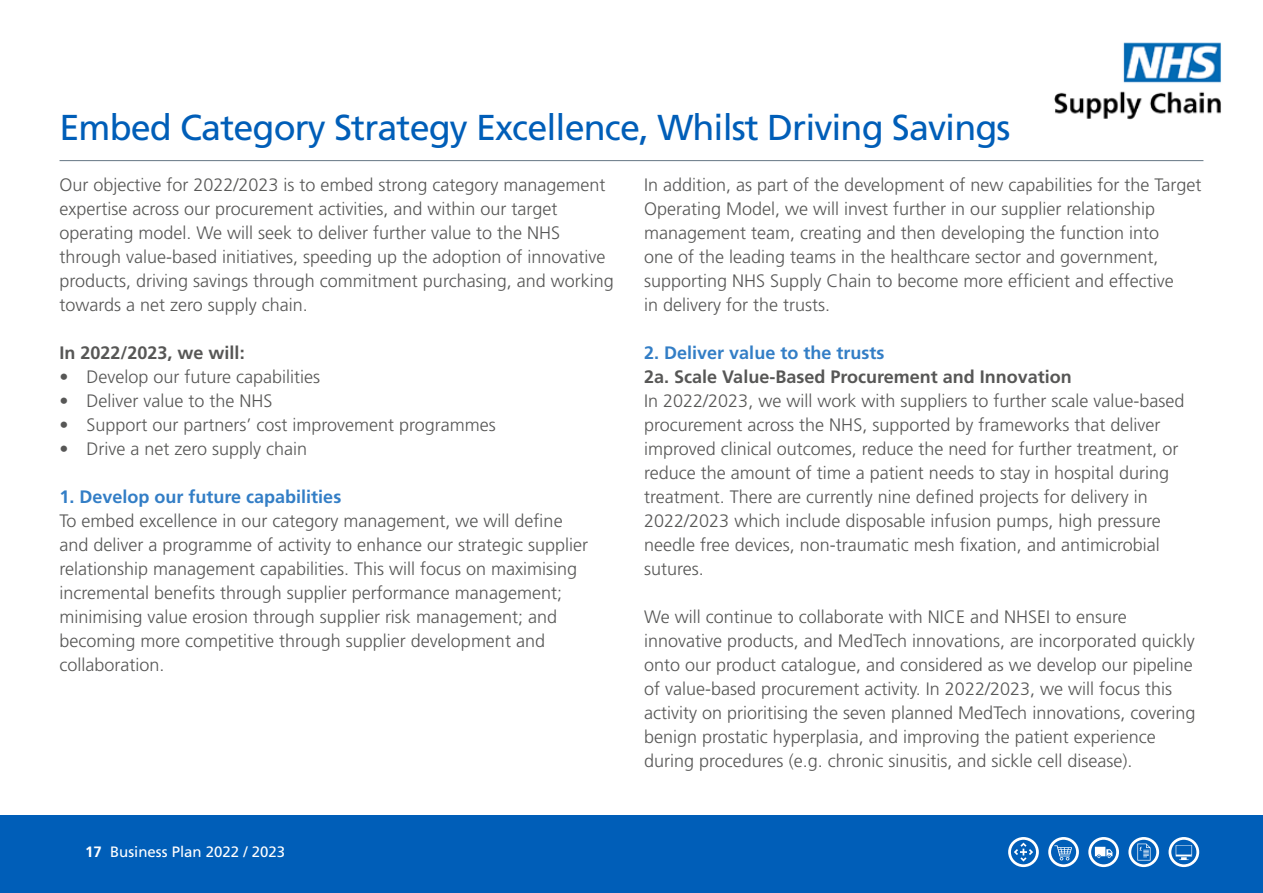
<style>
.page{position:relative;width:1263px;height:893px;background:#fff}
.page>*{position:absolute;margin:0;border:0;box-sizing:border-box;transform-origin:0 0}
.t1{font:36px "Frutiger";letter-spacing:-.025em;color:#005eb8}
.t2{font:300 18px/24px "Frutiger";color:#575756}
.t3{font:700 18px "Frutiger";color:#575756}
.t4{font:700 18px "Frutiger";color:#337ec6}
.t5{font:15px "Frutiger";color:#fff}
.s1{font-weight:700}
</style>
<div class="page">
<img style="left:1054px;top:42px;width:167px;height:119px">
<hr style="left:60px;top:160px;width:1143px;height:1px;background:#768692">
<div style="left:0;top:815px;width:1263px;height:78px;background:#005eb8"></div>
<svg style="left:1088px;top:837px;width:31px;height:30px"></svg>
<svg style="left:1008px;top:837px;width:31px;height:30px"></svg>
<svg style="left:1048px;top:837px;width:31px;height:30px"></svg>
<svg style="left:1128px;top:837px;width:31px;height:30px"></svg>
<svg style="left:1168px;top:837px;width:31px;height:30px"></svg>
<h1 class="t1" style="left:60px;top:107px;width:952px">Embed Category Strategy Excellence, Whilst Driving Savings</h1>
<p class="t2" style="left:60px;top:173px;width:556px">Our objective for 2022/2023 is to embed strong category management expertise across our procurement activities, and within our target operating model. We will seek to deliver further value to the NHS through value-based initiatives, speeding up the adoption of innovative products, driving savings through commitment purchasing, and working towards a net zero supply chain.</p>
<p class="t3" style="left:60px;top:342px;width:187px">In 2022/2023, we will:</p>
<p class="t2" style="left:60px;top:365px;width:262px">• Develop our future capabilities</p>
<p class="t2" style="left:60px;top:389px;width:215px">• Deliver value to the NHS</p>
<p class="t2" style="left:60px;top:413px;width:438px">• Support our partners’ cost improvement programmes</p>
<p class="t2" style="left:60px;top:437px;width:249px">• Drive a net zero supply chain</p>
<p class="t4" style="left:60px;top:486px;width:283px">1. Develop our future capabilities</p>
<p class="t2" style="left:60px;top:509px;width:530px">To embed excellence in our category management, we will define and deliver a programme of activity to enhance our strategic supplier relationship management capabilities. This will focus on maximising incremental benefits through supplier performance management; minimising value erosion through supplier risk management; and becoming more competitive through supplier development and collaboration.</p>
<p class="t2" style="left:644px;top:173px;width:559px">In addition, as part of the development of new capabilities for the Target Operating Model, we will invest further in our supplier relationship management team, creating and then developing the function into<br>one of the leading teams in the healthcare sector and government, supporting NHS Supply Chain to become more efficient and effective<br>in delivery for the trusts.</p>
<p class="t4" style="left:644px;top:342px;width:242px">2. Deliver value to the trusts</p>
<p class="t3" style="left:644px;top:366px;width:429px">2a. Scale Value-Based Procurement and Innovation</p>
<p class="t2" style="left:644px;top:389px;width:542px">In 2022/2023, we will work with suppliers to further scale value-based procurement across the NHS, supported by frameworks that deliver improved clinical outcomes, reduce the need for further treatment, or reduce the amount of time a patient needs to stay in hospital during treatment. There are currently nine defined projects for delivery in 2022/2023 which include disposable infusion pumps, high pressure needle free devices, non-traumatic mesh fixation, and antimicrobial sutures.</p>
<p class="t2" style="left:644px;top:605px;width:553px">We will continue to collaborate with NICE and NHSEI to ensure innovative products, and MedTech innovations, are incorporated quickly onto our product catalogue, and considered as we develop our pipeline of value-based procurement activity. In 2022/2023, we will focus this activity on prioritising the seven planned MedTech innovations, covering benign prostatic hyperplasia, and improving the patient experience during procedures (e.g. chronic sinusitis, and sickle cell disease).</p>
<p class="t5" style="left:85px;top:843px;width:202px"><span class="s1">17</span> Business Plan 2022 / 2023</p>
</div>
